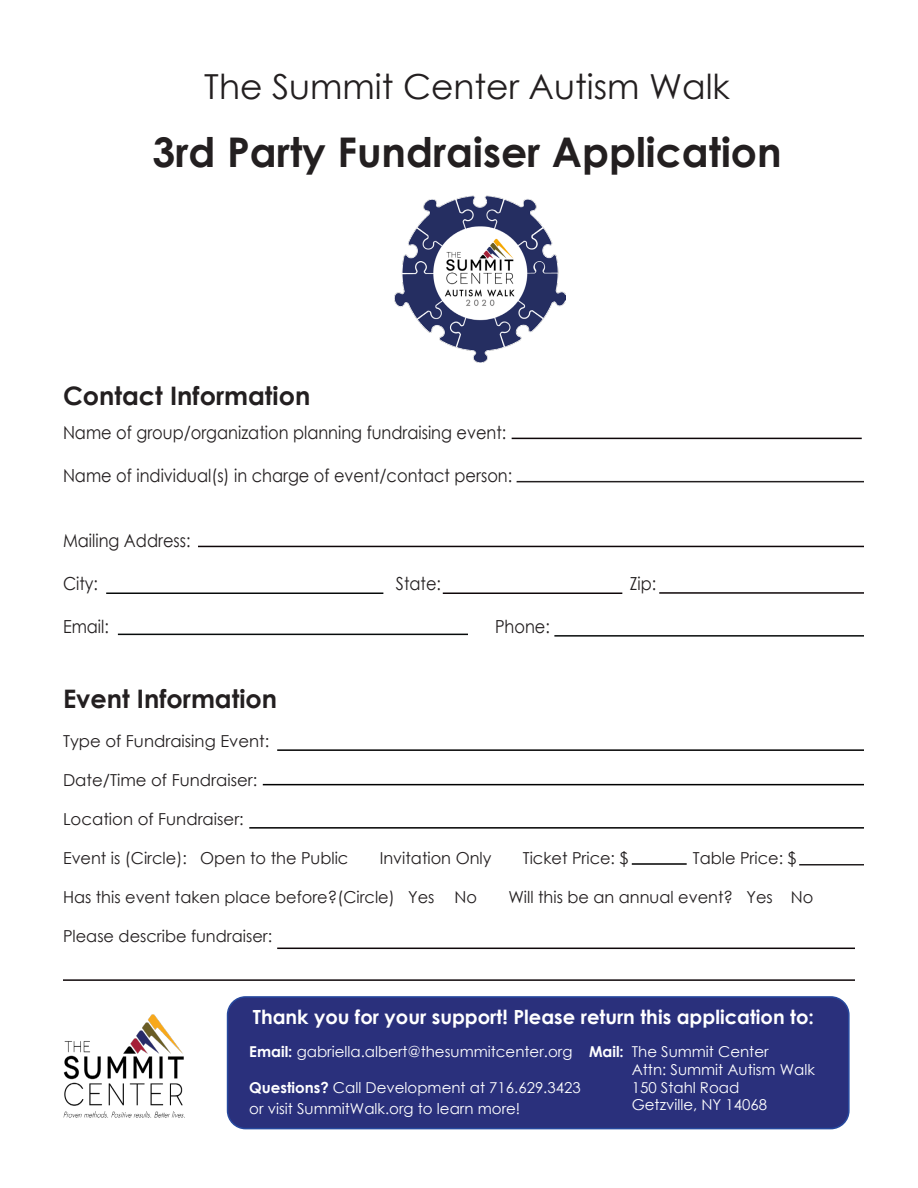
<style>
.page{position:relative;width:918px;height:1188px;background:#fff}
.page>*{position:absolute;margin:0;border:0;box-sizing:border-box;transform-origin:0 0}
.t1{font:700 40.95px "Century Gothic";color:#231f20}
.t2{font:34.5px "Century Gothic";color:#231f20}
.t3{font:700 25.5px "Century Gothic";color:#231f20}
.t4{font:700 19.5px "Century Gothic";color:#fff}
.t5{font:18px "Century Gothic";color:#231f20;scale:.9 1}
.t6{font:16.5px "Century Gothic";color:#231f20}
.t7{font:15px/16.5px "Century Gothic";color:#fff}
.s1{font-weight:700}
</style>
<div class="page">
<img style="left:63px;top:1014px;width:122px;height:104px">
<img style="left:395px;top:196px;width:170px;height:166px">
<hr style="left:517px;top:481px;width:347px;height:1px;background:#231f20">
<hr style="left:512px;top:438px;width:350px;height:1px;background:#0e0608">
<hr style="left:198px;top:546px;width:666px;height:1px;background:#0e0608">
<hr style="left:443px;top:592px;width:179px;height:2px;background:#0e0608">
<hr style="left:659px;top:592px;width:205px;height:2px;background:#0e0608">
<hr style="left:106px;top:592px;width:277px;height:2px;background:#070a0a">
<hr style="left:118px;top:634px;width:350px;height:1px;background:#070a0a">
<hr style="left:554px;top:635px;width:310px;height:2px;background:#070a0a">
<hr style="left:277px;top:948px;width:578px;height:1px;background:#0e0608">
<hr style="left:63px;top:979px;width:792px;height:2px;background:#0e0608">
<div style="left:228px;top:997px;width:621px;height:132px;background:#2a307c;border-radius:18px"></div>
<div style="left:227px;top:996px;width:623px;height:133px;border:2px solid #26499f;border-radius:18px"></div>
<hr style="left:277px;top:749px;width:587px;height:2px;background:#000">
<hr style="left:263px;top:784px;width:601px;height:1px;background:#000">
<hr style="left:249px;top:827px;width:615px;height:2px;background:#000">
<hr style="left:632px;top:863px;width:55px;height:2px;background:#000">
<hr style="left:799px;top:864px;width:65px;height:2px;background:#231f20">
<p class="t2" style="left:204px;top:63px;width:527px">The Summit Center Autism Walk</p>
<p class="t1" style="left:153px;top:122px;width:631px">3rd Party Fundraiser Application</p>
<p class="t3" style="left:63px;top:377px;width:249px">Contact Information</p>
<p class="t5" style="left:63px;top:420px;width:494px">Name of group/organization planning fundraising event:</p>
<p class="t5" style="left:63px;top:463px;width:501px">Name of individual(s) in charge of event/contact person:</p>
<p class="t5" style="left:63px;top:528px;width:143px">Mailing Address:</p>
<p class="t5" style="left:63px;top:571px;width:40px">City:</p>
<p class="t5" style="left:396px;top:571px;width:52px">State:</p>
<p class="t5" style="left:630px;top:571px;width:31px">Zip:</p>
<p class="t5" style="left:63px;top:614px;width:53px">Email:</p>
<p class="t5" style="left:495px;top:614px;width:63px">Phone:</p>
<p class="t3" style="left:63px;top:679px;width:216px">Event Information</p>
<p class="t6" style="left:63px;top:729px;width:208px">Type of Fundraising Event:</p>
<p class="t6" style="left:63px;top:768px;width:196px">Date/Time of Fundraiser:</p>
<p class="t6" style="left:63px;top:807px;width:182px">Location of Fundraiser:</p>
<p class="t6" style="left:63px;top:846px;width:287px">Event is (Circle): Open to the Public</p>
<p class="t6" style="left:380px;top:846px;width:113px">Invitation Only</p>
<p class="t6" style="left:523px;top:846px;width:107px">Ticket Price: $</p>
<p class="t6" style="left:693px;top:846px;width:105px">Table Price: $</p>
<p class="t6" style="left:63px;top:885px;width:416px">Has this event taken place before?(Circle) Yes No</p>
<p class="t6" style="left:508px;top:885px;width:306px">Will this be an annual event? Yes No</p>
<p class="t6" style="left:63px;top:924px;width:211px">Please describe fundraiser:</p>
<p class="t4" style="left:253px;top:1003px;width:563px">Thank you for your support! Please return this application to:</p>
<p class="t7" style="left:249px;top:1043px;width:376px"><span class="s1">Email:</span> gabriella.albert@thesummitcenter.org <span class="s1">Mail:</span></p>
<p class="t7" style="left:249px;top:1079px;width:333px"><span class="s1">Questions?</span> Call Development at 716.629.3423</p>
<p class="t7" style="left:249px;top:1100px;width:273px">or visit SummitWalk.org to learn more!</p>
<p class="t7" style="left:632px;top:1043px;width:138px">The Summit Center</p>
<p class="t7" style="left:632px;top:1061px;width:185px">Attn: Summit Autism Walk</p>
<p class="t7" style="left:632px;top:1079px;width:137px">150 Stahl Road<br>Getzville, NY 14068</p>
</div>
